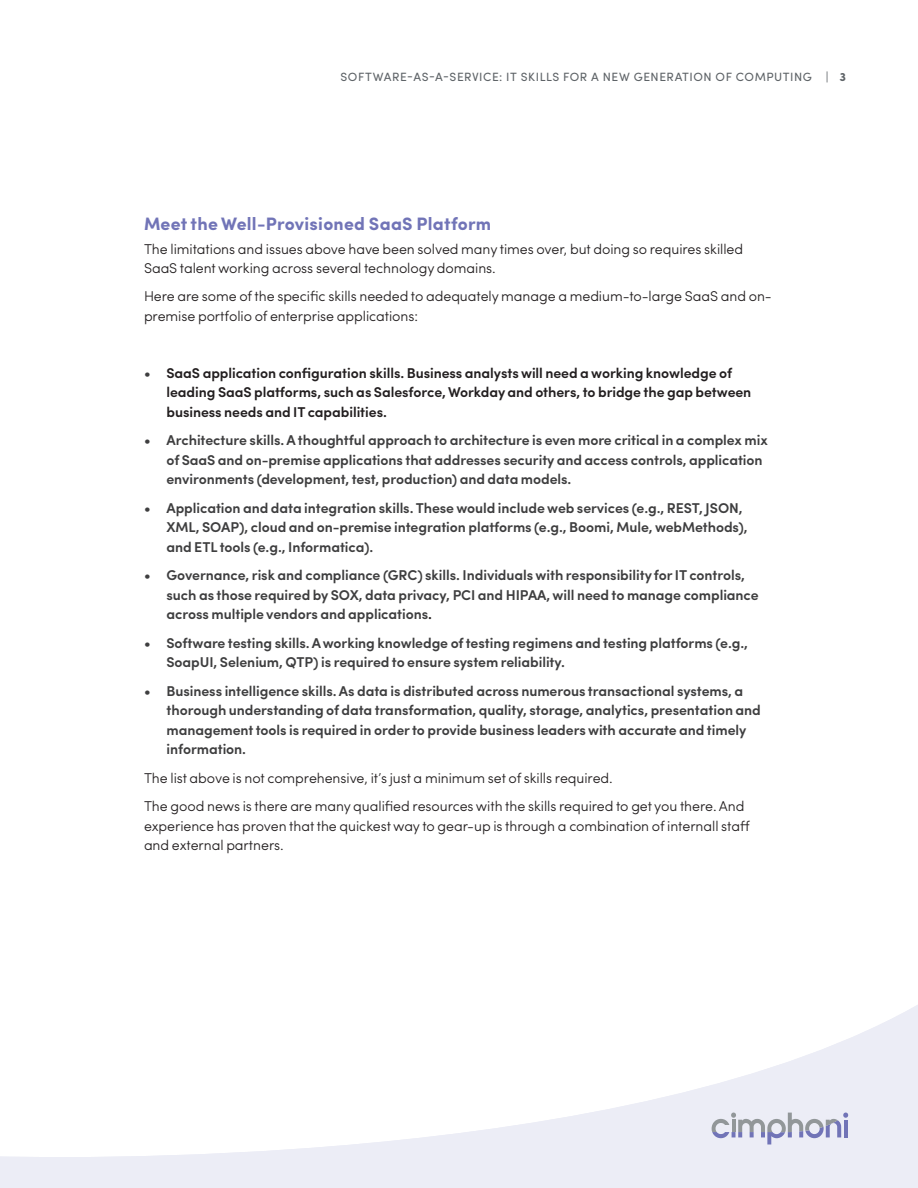
<style>
.page{position:relative;width:918px;height:1188px;background:#fff}
.page>*{position:absolute;margin:0;border:0;box-sizing:border-box;transform-origin:0 0}
.t1{font:700 18px "Sofia Pro";letter-spacing:.015em;color:#7174b7}
.t2{font:600 14.25px/19.5px "Sofia Pro";letter-spacing:-.005em;color:#3e3e3f}
.t3{font:300 14.25px/19.5px "Sofia Pro";letter-spacing:-.005em;color:#231f20}
.t4{font:600 14.25px/19.5px "Sofia Pro";letter-spacing:-.005em;color:#231f20}
.t5{font:12px "Sofia Pro";letter-spacing:.045em;color:#5e6367}
.s1{font-weight:700}
.s2{color:#3e3e3f}
.s3{color:#231f20}
</style>
<div class="page">
<svg style="left:0;top:1005px;width:918px;height:183px"></svg>
<svg style="left:712px;top:1113px;width:136px;height:31px;background:#c9cbdb"></svg>
<p class="t5" style="left:341px;top:68px;width:507px">SOFTWARE-AS-A-SERVICE: IT SKILLS FOR A NEW GENERATION OF COMPUTING | <span class="s1">3</span></p>
<p class="t1" style="left:144px;top:209px;width:349px">Meet the Well-Provisioned SaaS Platform</p>
<p class="t3" style="left:144px;top:238px;width:601px">The limitations and issues above have been solved many times over, but doing so requires skilled<br>SaaS talent working across several technology domains.</p>
<p class="t3" style="left:144px;top:286px;width:629px">Here are some of the specific skills needed to adequately manage a medium-to-large SaaS and on&shy;premise portfolio of enterprise applications:</p>
<p class="t4" style="left:167px;top:362px;width:586px;text-indent:-23px"><span class="s2">•</span> SaaS application configuration skills. Business analysts will need a working knowledge of leading SaaS platforms, such as Salesforce, Workday and others, to bridge the gap between business needs and IT capabilities.</p>
<p class="t2" style="left:167px;top:430px;width:603px;text-indent:-23px">• Architecture skills. A thoughtful approach to architecture is even more critical in a complex mix of SaaS and on-premise applications that addresses security and access controls, application environments (development, test, production) and data models.</p>
<p class="t2" style="left:167px;top:497px;width:583px;text-indent:-23px">• Application and data integration skills. These would include web services (e.g., REST, JSON,<br>XML, SOAP), cloud and on-premise integration platforms (e.g., Boomi, Mule, webMethods), and ETL tools (e.g., Informatica).</p>
<p class="t2" style="left:167px;top:565px;width:594px;text-indent:-23px">• Governance, risk and compliance (GRC) skills. Individuals with responsibility for IT controls, such as those required by SOX, data privacy, PCI and HIPAA, will need to manage compliance across multiple vendors and applications<span class="s3">.</span></p>
<p class="t2" style="left:167px;top:632px;width:583px;text-indent:-23px">• Software testing skills. A working knowledge of testing regimens and testing platforms (e.g.,<br>SoapUI, Selenium, QTP) is required to ensure system reliability.</p>
<p class="t2" style="left:167px;top:680px;width:596px;text-indent:-23px">• Business intelligence skills. As data is distributed across numerous transactional systems, a thorough understanding of data transformation, quality, storage, analytics, presentation and management tools is required in order to provide business leaders with accurate and timely information.</p>
<p class="t3" style="left:144px;top:763px;width:602px;line-height:28.5px">The list above is not comprehensive, it’s just a minimum set of skills required.<br>The good news is there are many qualified resources with the skills required to get you there. And</p>
<p class="t3" style="left:144px;top:815px;width:607px">experience has proven that the quickest way to gear-up is through a combination of internall staff and external partners.</p>
</div>
